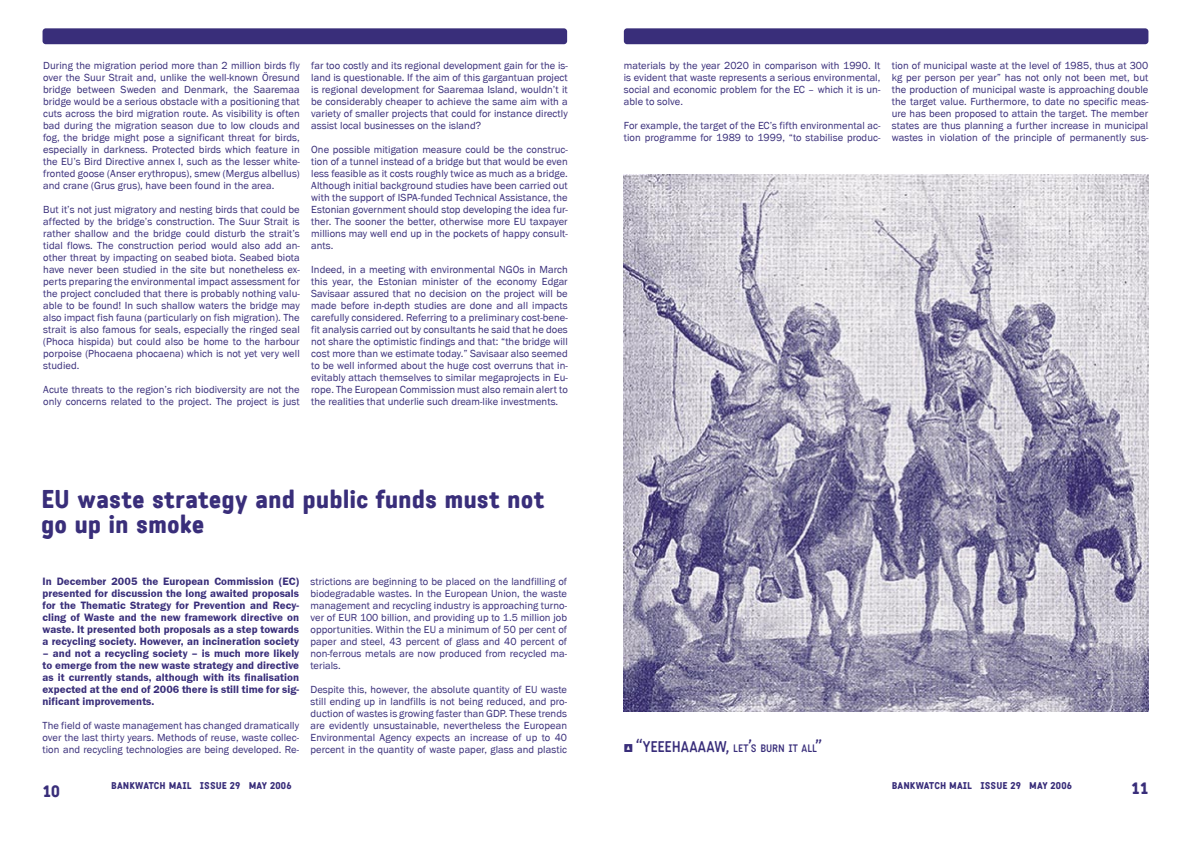
<style>
.page{position:relative;width:1191px;height:842px;background:#fff}
.page>*{position:absolute;margin:0;border:0;box-sizing:border-box;transform-origin:0 0}
.Headline_2{font:700 25px/25px "Katarine Bold CE";color:#392e7a}
.t1{font:700 16px "Katarine Bold CE";color:#392e7a}
.Photo_Description{font:15px "Katarine Bold CE";letter-spacing:-.005em;color:#392e7a}
.Text_Perex{font:600 11px/12px "Franklin Got Itc TEE";letter-spacing:.005em;color:#392e7a;text-align:justify}
.Text_Regular{font:10.6px/12px "Franklin Got Itc TEE";letter-spacing:.005em;color:#392e7a;text-align:justify}
.t2{font:700 9.6px "Katarine Bold CE";letter-spacing:.01em;color:#392e7a}
.s1{font-family:"Katarine Expert";font-weight:700;font-size:11px}
.s2{font-size:10.5px}
</style>
<div class="page">
<div style="left:43px;top:28px;width:524px;height:16px;background:#392e7a"></div>
<div style="left:624px;top:28px;width:524px;height:16px;background:#392e7a"></div>
<img style="left:624px;top:175px;width:524px;height:537px">
<p class="Text_Regular" style="left:43px;top:59px;width:258px">During the migration period more than 2 million birds fly over the Suur Strait and, unlike the well-known Öresund bridge between Sweden and Denmark, the Saaremaa bridge would be a serious obstacle with a positioning that cuts across the bird migration route. As visibility is often bad during the migration season due to low clouds and fog, the bridge might pose a significant threat for birds, especially in darkness. Protected birds which feature in the EU’s Bird Directive annex I, such as the lesser white&shy;fronted goose (Anser erythropus), smew (Mergus albellus) and crane (Grus grus), have been found in the area.</p>
<p class="Text_Regular" style="left:43px;top:203px;width:258px">But it’s not just migratory and nesting birds that could be affected by the bridge’s construction. The Suur Strait is rather shallow and the bridge could disturb the strait’s tidal flows. The construction period would also add an&shy;other threat by impacting on seabed biota. Seabed biota have never been studied in the site but nonetheless ex&shy;perts preparing the environmental impact assessment for the project concluded that there is probably nothing valu&shy;able to be found! In such shallow waters the bridge may also impact fish fauna (particularly on fish migration). The strait is also famous for seals, especially the ringed seal (Phoca hispida) but could also be home to the harbour porpoise (Phocaena phocaena) which is not yet very well studied.</p>
<p class="Text_Regular" style="left:43px;top:383px;width:258px">Acute threats to the region’s rich biodiversity are not the only concerns related to the project. The project is just</p>
<p class="Text_Regular" style="left:311px;top:59px;width:258px">far too costly and its regional development gain for the is&shy;land is questionable. If the aim of this gargantuan project is regional development for Saaremaa Island, wouldn’t it be considerably cheaper to achieve the same aim with a variety of smaller projects that could for instance directly assist local businesses on the island?</p>
<p class="Text_Regular" style="left:311px;top:143px;width:258px">One possible mitigation measure could be the construc&shy;tion of a tunnel instead of a bridge but that would be even less feasible as it costs roughly twice as much as a bridge.<br>Although initial background studies have been carried out with the support of ISPA-funded Technical Assistance, the Estonian government should stop developing the idea fur&shy;ther. The sooner the better, otherwise more EU taxpayer millions may well end up in the pockets of happy consult&shy;ants.</p>
<p class="Text_Regular" style="left:311px;top:263px;width:258px">Indeed, in a meeting with environmental NGOs in March this year, the Estonian minister of the economy Edgar Savisaar assured that no decision on the project will be made before in-depth studies are done and all impacts carefully considered. Referring to a preliminary cost-bene&shy;fit analysis carried out by consultants he said that he does not share the optimistic findings and that: “the bridge will cost more than we estimate today.” Savisaar also seemed to be well informed about the huge cost overruns that in&shy;evitably attach themselves to similar megaprojects in Eu&shy;rope. The European Commission must also remain alert to the realities that underlie such dream-like investments.</p>
<p class="Headline_2" style="left:41px;top:486px;width:505px">EU waste strategy and public funds must not go up in smoke</p>
<p class="Text_Perex" style="left:43px;top:575px;width:258px">In December 2005 the European Commission (EC) presented for discussion the long awaited proposals for the Thematic Strategy for Prevention and Recy&shy;cling of Waste and the new framework directive on waste. It presented both proposals as a step towards a recycling society. However, an incineration society</p>
<p class="Text_Perex" style="left:43px;top:647px;width:258px">– and not a recycling society – is much more likely to emerge from the new waste strategy and directive as it currently stands, although with its finalisation expected at the end of 2006 there is still time for sig&shy;nificant improvements.</p>
<p class="Text_Regular" style="left:43px;top:719px;width:258px">The field of waste management has changed dramatically over the last thirty years. Methods of reuse, waste collec&shy;tion and recycling technologies are being developed. Re-</p>
<p class="Text_Regular" style="left:310px;top:575px;width:258px">strictions are beginning to be placed on the landfilling of biodegradable wastes. In the European Union, the waste management and recycling industry is approaching turno&shy;ver of EUR 100 billion, and providing up to 1.5 million job opportunities. Within the EU a minimum of 50 per cent of paper and steel, 43 percent of glass and 40 percent of non-ferrous metals are now produced from recycled ma&shy;terials.</p>
<p class="Text_Regular" style="left:310px;top:683px;width:258px">Despite this, however, the absolute quantity of EU waste still ending up in landfills is not being reduced, and pro&shy;duction of wastes is growing faster than GDP. These trends are evidently unsustainable, nevertheless the European Environmental Agency expects an increase of up to 40 percent in the quantity of waste paper, glass and plastic</p>
<p class="Text_Regular" style="left:624px;top:59px;width:258px">materials by the year 2020 in comparison with 1990. It is evident that waste represents a serious environmental, social and economic problem for the EC – which it is un&shy;able to solve.</p>
<p class="Text_Regular" style="left:624px;top:119px;width:258px">For example, the target of the EC’s fifth environmental ac&shy;tion programme for 1989 to 1999, “to stabilise produc-</p>
<p class="Text_Regular" style="left:891px;top:59px;width:258px">tion of municipal waste at the level of 1985, thus at 300 kg per person per year” has not only not been met, but the production of municipal waste is approaching double the target value. Furthermore, to date no specific meas&shy;ure has been proposed to attain the target. The member states are thus planning a further increase in municipal wastes in violation of the principle of permanently sus-</p>
<p class="Photo_Description" style="left:624px;top:737px;width:200px"><span class="s1">p</span> “YEEEHAAAAW, <span class="s2">LET</span>’<span class="s2">S BURN IT ALL</span>”</p>
<p class="t2" style="left:111px;top:779px;width:182px">BANKWATCH MAIL ISSUE 29 MAY 2006</p>
<p class="t2" style="left:891px;top:779px;width:182px">BANKWATCH MAIL ISSUE 29 MAY 2006</p>
<h2 class="t1" style="left:43px;top:781px;width:19px">10</h2>
<h2 class="t1" style="left:1131px;top:778px;width:19px">11</h2>
</div>
